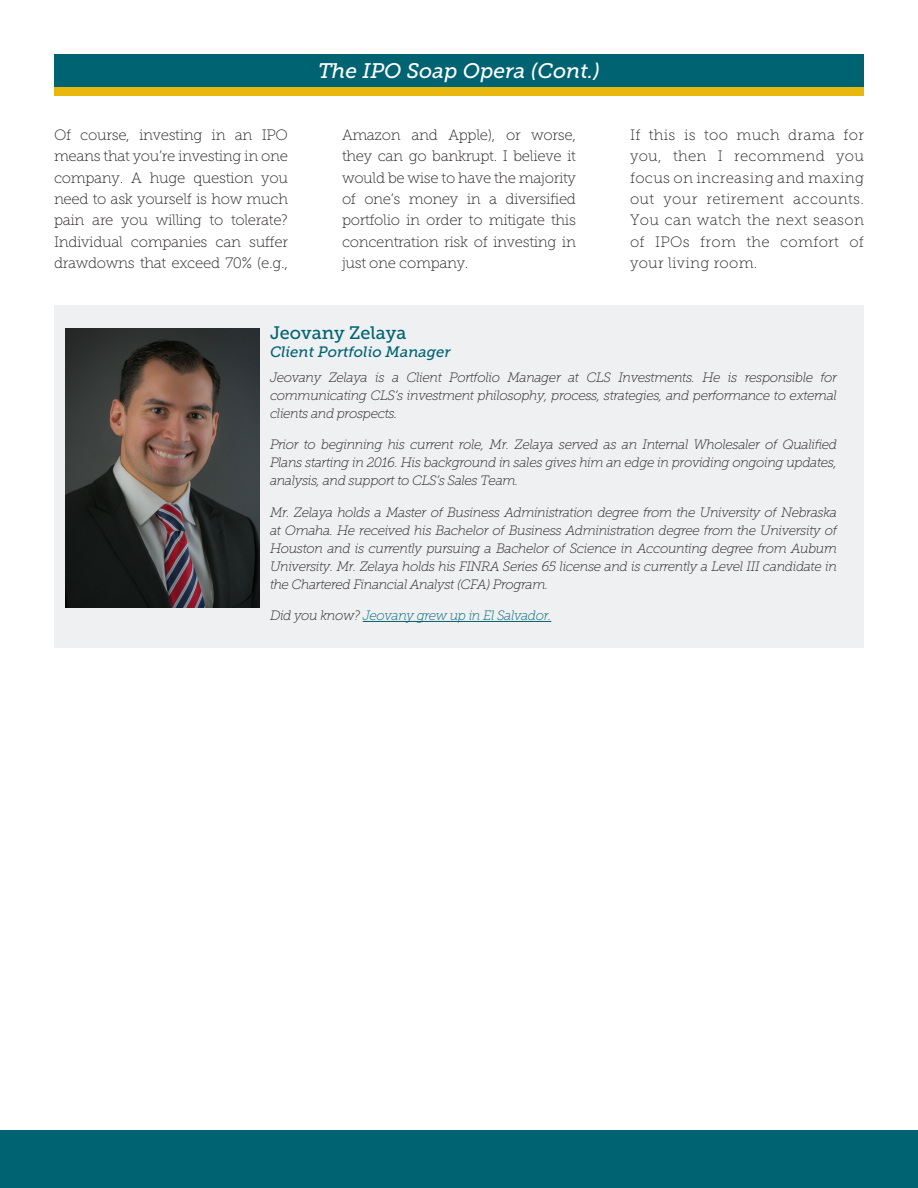
<style>
.page{position:relative;width:918px;height:1188px;background:#fff}
.page>*{position:absolute;margin:0;border:0;box-sizing:border-box;transform-origin:0 0}
.WMR_Headline{font:italic 21px "Museo Slab 500";color:#fff}
.Author_Name_Style{font:18px "Museo Slab 500";color:#006372}
.WMR_Body_Copy{font:15px/21.3px "Museo Slab 100";letter-spacing:-.02em;color:#231f20;text-align:justify}
.Author_Name_Style-2{font:italic 15px "Museo Slab 500";color:#006372}
.Author_Bio_Style{font:italic 13.5px/18px "Museo Slab 100";letter-spacing:-.03em;color:#231f20;text-align:justify}
.Author_Bio_Style-2{font:italic 13.5px "Museo Slab 100";letter-spacing:-.03em;color:#006372}
.s1{color:#231f20}
</style>
<div class="page">
<div style="left:0;top:1131px;width:918px;height:57px;background:#006372"></div>
<div style="left:54px;top:86px;width:810px;height:10px;background:#e8b80e"></div>
<div style="left:54px;top:54px;width:810px;height:32px;background:#006372"></div>
<div style="left:54px;top:305px;width:810px;height:342px;background:#eff0f1"></div>
<hr style="left:363px;top:621px;width:188px;height:1px;background:#006372">
<img style="left:65px;top:329px;width:195px;height:279px">
<p class="WMR_Headline" style="left:318px;top:59px;width:283px">The IPO Soap Opera (Cont.)</p>
<p class="WMR_Body_Copy" style="left:54px;top:124px;width:236px">Of course, investing in an IPO means that you’re investing in one company. A huge question you need to ask yourself is how much pain are you willing to tolerate?<br>Individual companies can suffer drawdowns that exceed 70% (e.g.,</p>
<p class="WMR_Body_Copy" style="left:342px;top:124px;width:236px">Amazon and Apple), or worse, they can go bankrupt. I believe it would be wise to have the majority of one’s money in a diversified portfolio in order to mitigate this concentration risk of investing in just one company.</p>
<p class="WMR_Body_Copy" style="left:630px;top:124px;width:236px">If this is too much drama for you, then I recommend you focus on increasing and maxing out your retirement accounts.<br>You can watch the next season of IPOs from the comfort of your living room.</p>
<p class="Author_Name_Style" style="left:270px;top:323px;width:138px">Jeovany Zelaya</p>
<p class="Author_Name_Style-2" style="left:270px;top:343px;width:182px">Client Portfolio Manager</p>
<p class="Author_Bio_Style" style="left:270px;top:368px;width:569px">Jeovany Zelaya is a Client Portfolio Manager at CLS Investments. He is responsible for communicating CLS’s investment philosophy, process, strategies, and performance to external clients and prospects.</p>
<p class="Author_Bio_Style" style="left:270px;top:436px;width:569px">Prior to beginning his current role, Mr. Zelaya served as an Internal Wholesaler of Qualified Plans starting in 2016. His background in sales gives him an edge in providing ongoing updates, analysis, and support to CLS’s Sales Team.</p>
<p class="Author_Bio_Style" style="left:270px;top:503px;width:569px">Mr. Zelaya holds a Master of Business Administration degree from the University of Nebraska at Omaha. He received his Bachelor of Business Administration degree from the University of Houston and is currently pursuing a Bachelor of Science in Accounting degree from Auburn University. Mr. Zelaya holds his FINRA Series 65 license and is currently a Level III candidate in the Chartered Financial Analyst (CFA) Program.</p>
<p class="Author_Bio_Style-2" style="left:270px;top:608px;width:283px"><span class="s1">Did you know?</span> Jeovany grew up in El Salvador.</p>
</div>
